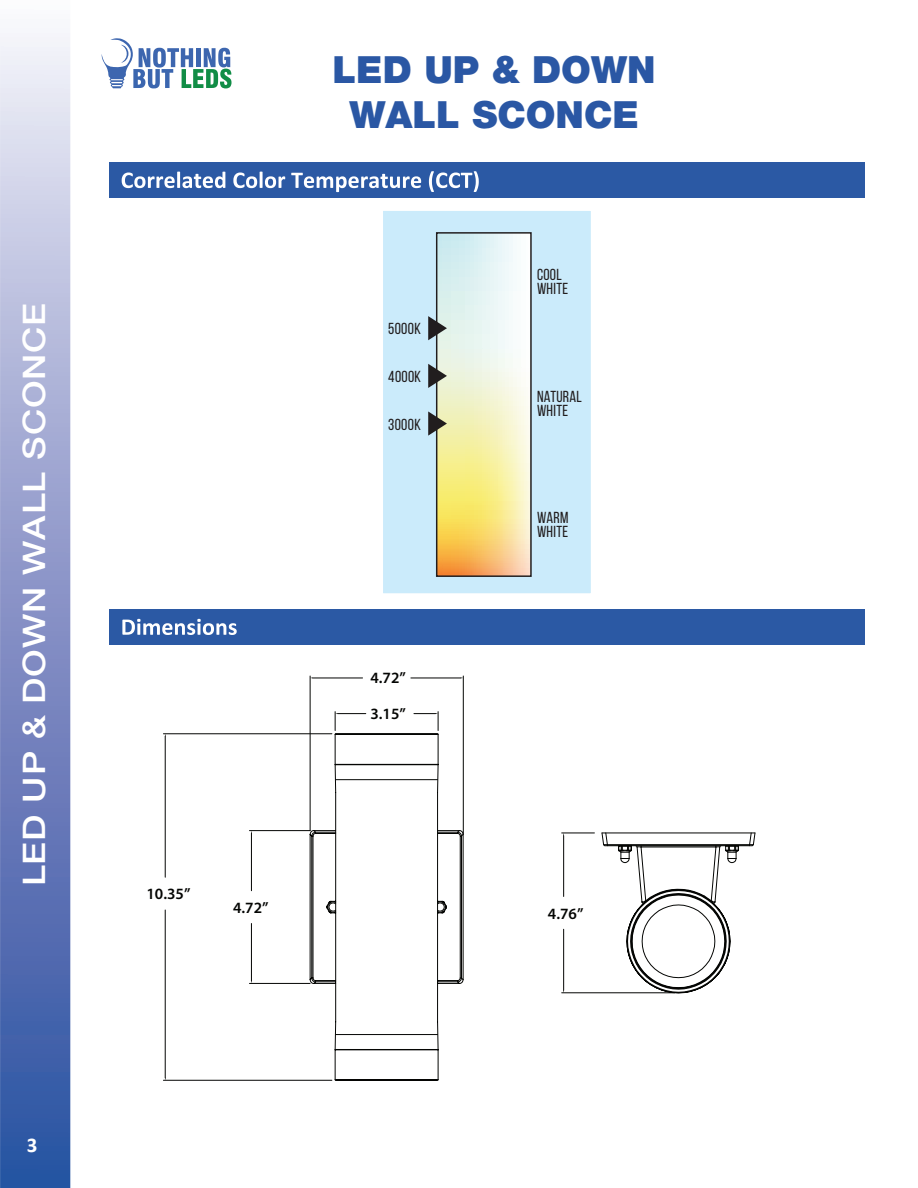
<style>
.page{position:relative;width:918px;height:1188px;background:#fff}
.page>*{position:absolute;margin:0;border:0;box-sizing:border-box;transform-origin:0 0}
.t1{font:900 37.5px/45px "Helvetica Neue LT Pro";color:#2a57a4;text-align:center}
.t2{font:500 31.05px "Helvetica Neue LT Pro";letter-spacing:.025em;color:#fff;scale:1.17 1}
.t3{font:700 21px "Calibri";color:#fff}
.t4{font:15.9px/13.8px "Bebas Neue";letter-spacing:.02em;color:#211d1e}
.t5{font:600 15.75px "Myriad Pro";color:#040503}
</style>
<div class="page">
<svg style="left:0;top:37px;width:70px;height:1151px;background:#8a98c9"></svg>
<svg style="left:102px;top:38px;width:130px;height:50px"></svg>
<div style="left:382px;top:209px;width:210px;height:386px;background:#cbebfb;border:1px solid #fff"></div>
<svg style="left:428px;top:233px;width:103px;height:343px;background:#e5e3be"></svg>
<div style="left:109px;top:162px;width:756px;height:36px;background:#2b59a4"></div>
<svg style="left:122px;top:171px;width:357px;height:21px"></svg>
<div style="left:109px;top:609px;width:756px;height:36px;background:#2b59a4"></div>
<svg style="left:122px;top:619px;width:115px;height:16px"></svg>
<svg style="left:601px;top:832px;width:155px;height:161px"></svg>
<hr style="left:562px;top:833px;width:32px;height:1px;background:#040503">
<hr style="left:562px;top:993px;width:113px;height:1px;background:#040503">
<hr style="left:563px;top:836px;width:1px;height:60px;background:#040503">
<hr style="left:563px;top:929px;width:1px;height:61px;background:#040503">
<hr style="left:336px;top:1080px;width:101px;height:1px;background:#040503">
<svg style="left:309px;top:984px;width:130px;height:96px"></svg>
<hr style="left:249px;top:830px;width:61px;height:1px;background:#040503">
<hr style="left:249px;top:983px;width:61px;height:1px;background:#040503">
<hr style="left:251px;top:833px;width:1px;height:58px;background:#040503">
<hr style="left:251px;top:923px;width:1px;height:58px;background:#040503">
<hr style="left:310px;top:676px;width:1px;height:155px;background:#040503">
<hr style="left:463px;top:676px;width:1px;height:158px;background:#040503">
<hr style="left:313px;top:678px;width:50px;height:1px;background:#040503">
<hr style="left:411px;top:678px;width:50px;height:1px;background:#040503">
<svg style="left:309px;top:712px;width:155px;height:272px"></svg>
<hr style="left:163px;top:733px;width:169px;height:1px;background:#040503">
<hr style="left:163px;top:1080px;width:169px;height:1px;background:#040503">
<hr style="left:165px;top:736px;width:1px;height:141px;background:#040503">
<hr style="left:165px;top:910px;width:1px;height:168px;background:#040503">
<h2 class="t2" style="left:16px;top:886px;width:500px;rotate:-90deg">LED UP &amp; DOWN WALL SCONCE</h2>
<h3 class="t3" style="left:27px;top:1130px;width:12px">3</h3>
<h1 class="t1" style="left:333px;top:47px;width:325px">LED UP &amp; DOWN<br>WALL SCONCE</h1>
<p class="t4" style="left:388px;top:322px;width:34px">5000K</p>
<p class="t4" style="left:388px;top:369px;width:34px">4000K</p>
<p class="t4" style="left:388px;top:417px;width:34px">3000K</p>
<p class="t5" style="left:370px;top:668px;width:37px">4.72”</p>
<p class="t5" style="left:370px;top:703px;width:37px">3.15”</p>
<p class="t4" style="left:537px;top:267px;width:33px">COOL<br>WHITE</p>
<p class="t4" style="left:537px;top:389px;width:46px">NATURAL<br>WHITE</p>
<p class="t4" style="left:537px;top:511px;width:33px">WARM<br>WHITE</p>
<p class="t5" style="left:147px;top:884px;width:45px">10.35”</p>
<p class="t5" style="left:233px;top:898px;width:37px">4.72”</p>
<p class="t5" style="left:548px;top:904px;width:37px">4.76”</p>
</div>
